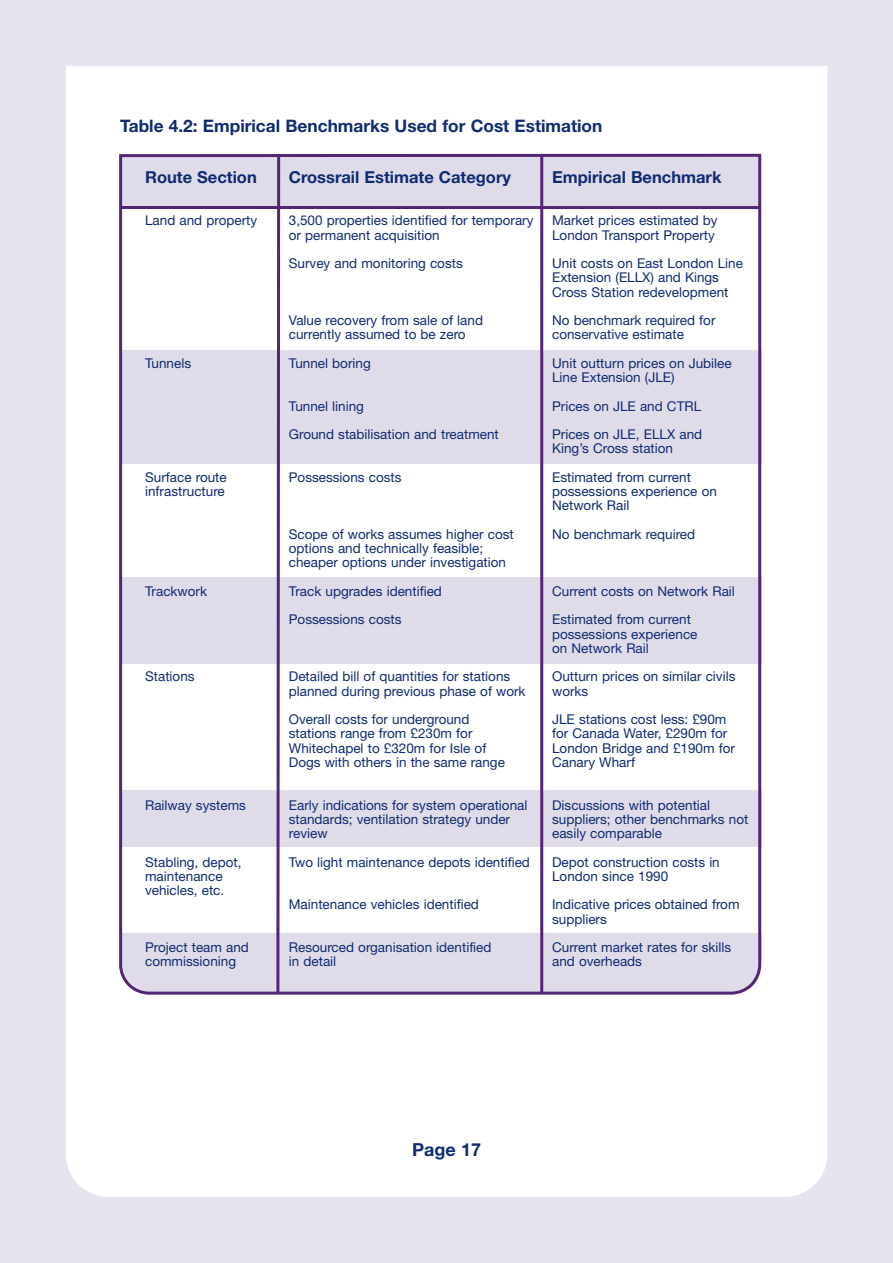
<style>
.page{position:relative;width:893px;height:1263px;background:#fff}
.page>*{position:absolute;margin:0;border:0;box-sizing:border-box;transform-origin:0 0}
.t1{font:700 18px "Helvetica Neue";color:#0f2b72}
.t2{font:700 17.25px "Helvetica Neue";color:#0f2b72}
.t3{font:700 16.5px "Helvetica Neue";color:#0f2b72}
.t4{font:13.5px/14.2px "Helvetica Neue";color:#0f2b72}
</style>
<div class="page">
<div style="left:0;top:0;width:892px;height:1263px;background:#e5e5f0"></div>
<div style="left:66px;top:66px;width:761px;height:1131px;background:#fff"></div>
<div style="left:119px;top:230px;width:655px;height:859px;background:#fff"></div>
<svg style="left:119px;top:153px;width:642px;height:842px"></svg>
<p class="t2" style="left:120px;top:120px;width:483px">Table 4.2: Empirical Benchmarks Used for Cost Estimation</p>
<p class="t3" style="left:145px;top:171px;width:113px">Route Section</p>
<p class="t3" style="left:289px;top:171px;width:224px">Crossrail Estimate Category</p>
<p class="t3" style="left:552px;top:171px;width:171px">Empirical Benchmark</p>
<p class="t4" style="left:145px;top:215px;width:114px">Land and property</p>
<p class="t4" style="left:289px;top:215px;width:246px">3,500 properties identified for temporary</p>
<p class="t4" style="left:552px;top:215px;width:167px">Market prices estimated by</p>
<p class="t4" style="left:289px;top:229px;width:152px">or permanent acquisition</p>
<p class="t4" style="left:552px;top:229px;width:164px">London Transport Property</p>
<p class="t4" style="left:289px;top:258px;width:175px">Survey and monitoring costs</p>
<p class="t4" style="left:552px;top:258px;width:192px">Unit costs on East London Line<br>Extension (ELLX) and Kings<br>Cross Station redevelopment</p>
<p class="t4" style="left:289px;top:315px;width:196px">Value recovery from sale of land</p>
<p class="t4" style="left:552px;top:315px;width:165px">No benchmark required for</p>
<p class="t4" style="left:289px;top:329px;width:178px">currently assumed to be zero</p>
<p class="t4" style="left:552px;top:329px;width:133px">conservative estimate</p>
<p class="t4" style="left:145px;top:357px;width:48px">Tunnels</p>
<p class="t4" style="left:289px;top:357px;width:83px">Tunnel boring</p>
<p class="t4" style="left:552px;top:357px;width:181px">Unit outturn prices on Jubilee<br>Line Extension (JLE)</p>
<p class="t4" style="left:289px;top:400px;width:77px">Tunnel lining</p>
<p class="t4" style="left:552px;top:400px;width:151px">Prices on JLE and CTRL</p>
<p class="t4" style="left:289px;top:429px;width:211px">Ground stabilisation and treatment</p>
<p class="t4" style="left:552px;top:429px;width:152px">Prices on JLE, ELLX and<br>King’s Cross station</p>
<p class="t4" style="left:145px;top:471px;width:83px">Surface route</p>
<p class="t4" style="left:289px;top:471px;width:114px">Possessions costs</p>
<p class="t4" style="left:552px;top:471px;width:140px">Estimated from current</p>
<p class="t4" style="left:145px;top:486px;width:81px">infrastructure</p>
<p class="t4" style="left:552px;top:486px;width:166px">possessions experience on<br>Network Rail</p>
<p class="t4" style="left:289px;top:528px;width:226px">Scope of works assumes higher cost</p>
<p class="t4" style="left:552px;top:528px;width:145px">No benchmark required</p>
<p class="t4" style="left:289px;top:543px;width:219px">options and technically feasible; cheaper options under investigation</p>
<p class="t4" style="left:145px;top:585px;width:63px">Trackwork</p>
<p class="t4" style="left:289px;top:585px;width:155px">Track upgrades identified</p>
<p class="t4" style="left:552px;top:585px;width:184px">Current costs on Network Rail</p>
<p class="t4" style="left:289px;top:614px;width:114px">Possessions costs</p>
<p class="t4" style="left:552px;top:614px;width:147px">Estimated from current possessions experience on Network Rail</p>
<p class="t4" style="left:145px;top:671px;width:51px">Stations</p>
<p class="t4" style="left:289px;top:671px;width:223px">Detailed bill of quantities for stations</p>
<p class="t4" style="left:552px;top:671px;width:185px">Outturn prices on similar civils</p>
<p class="t4" style="left:289px;top:685px;width:238px">planned during previous phase of work</p>
<p class="t4" style="left:552px;top:685px;width:38px">works</p>
<p class="t4" style="left:289px;top:714px;width:182px">Overall costs for underground</p>
<p class="t4" style="left:552px;top:714px;width:176px">JLE stations cost less: £90m</p>
<p class="t4" style="left:289px;top:728px;width:185px">stations range from £230m for</p>
<p class="t4" style="left:552px;top:728px;width:177px">for Canada Water, £290m for</p>
<p class="t4" style="left:289px;top:742px;width:199px">Whitechapel to £320m for Isle of</p>
<p class="t4" style="left:552px;top:742px;width:184px">London Bridge and £190m for</p>
<p class="t4" style="left:289px;top:756px;width:217px">Dogs with others in the same range</p>
<p class="t4" style="left:552px;top:756px;width:84px">Canary Wharf</p>
<p class="t4" style="left:145px;top:799px;width:102px">Railway systems</p>
<p class="t4" style="left:289px;top:799px;width:240px">Early indications for system operational</p>
<p class="t4" style="left:552px;top:799px;width:159px">Discussions with potential</p>
<p class="t4" style="left:289px;top:813px;width:223px">standards; ventilation strategy under</p>
<p class="t4" style="left:552px;top:813px;width:198px">suppliers; other benchmarks not</p>
<p class="t4" style="left:289px;top:828px;width:40px">review</p>
<p class="t4" style="left:552px;top:828px;width:111px">easily comparable</p>
<p class="t4" style="left:145px;top:856px;width:98px">Stabling, depot,</p>
<p class="t4" style="left:289px;top:856px;width:242px">Two light maintenance depots identified</p>
<p class="t4" style="left:552px;top:856px;width:169px">Depot construction costs in</p>
<p class="t4" style="left:145px;top:870px;width:79px">maintenance</p>
<p class="t4" style="left:552px;top:870px;width:118px">London since 1990</p>
<p class="t4" style="left:145px;top:885px;width:81px">vehicles, etc.</p>
<p class="t4" style="left:289px;top:899px;width:191px">Maintenance vehicles identified</p>
<p class="t4" style="left:552px;top:899px;width:189px">Indicative prices obtained from suppliers</p>
<p class="t4" style="left:145px;top:942px;width:105px">Project team and</p>
<p class="t4" style="left:289px;top:942px;width:204px">Resourced organisation identified</p>
<p class="t4" style="left:552px;top:942px;width:180px">Current market rates for skills</p>
<p class="t4" style="left:145px;top:956px;width:93px">commissioning</p>
<p class="t4" style="left:289px;top:956px;width:49px">in detail</p>
<p class="t4" style="left:552px;top:956px;width:91px">and overheads</p>
<h1 class="t1" style="left:412px;top:1143px;width:71px">Page 17</h1>
</div>
